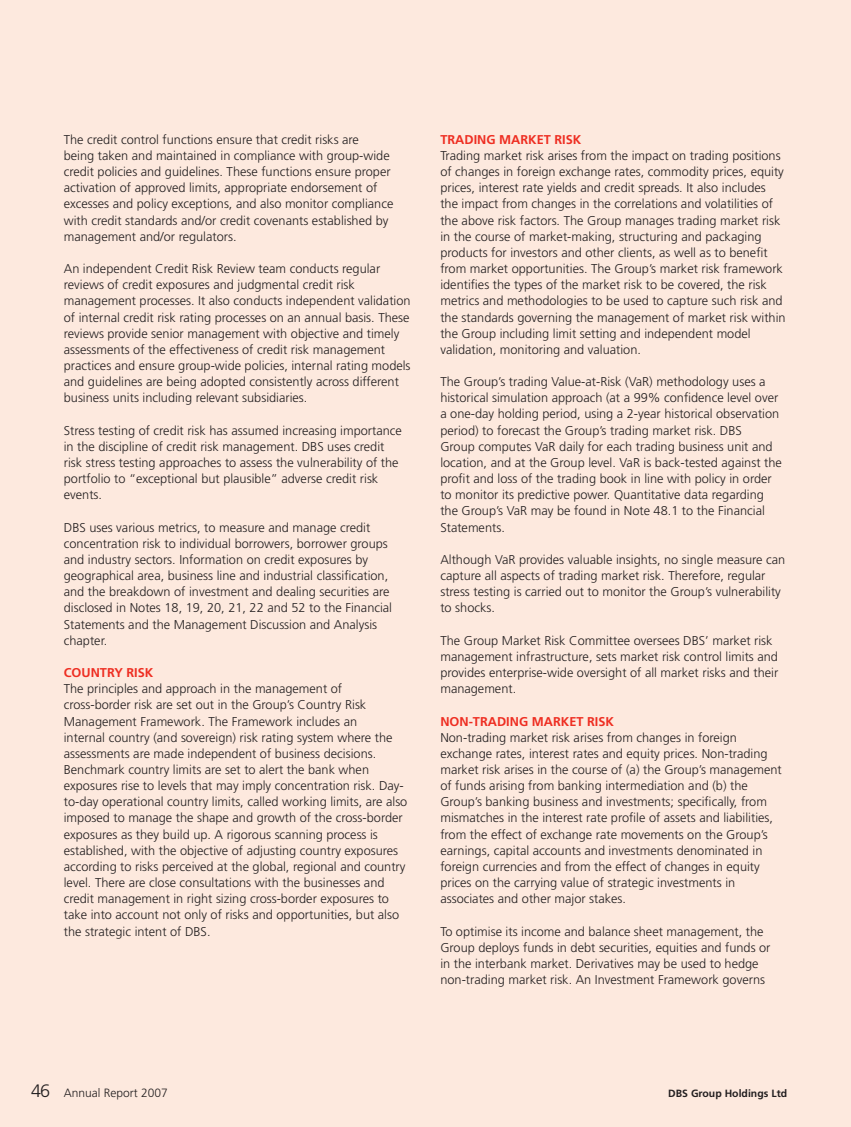
<style>
.page{position:relative;width:851px;height:1127px;background:#fff}
.page>*{position:absolute;margin:0;border:0;box-sizing:border-box;transform-origin:0 0}
.t1{font:300 12.75px/16.2px "Frutiger";color:#231f20}
.t2{font:700 12.75px "Frutiger";color:#ee2e22}
.t3{font:300 12px "Frutiger";color:#231f20}
.t4{font:700 10.5px "Frutiger";color:#231f20}
.s1{font-size:18px}
</style>
<div class="page">
<div style="left:0;top:0;width:850px;height:1127px;background:#fde9de"></div>
<hr style="left:850px;top:0;width:1px;height:1127px;background:#fde9de">
<p class="t1" style="left:64px;top:132px;width:331px">The credit control functions ensure that credit risks are<br>being taken and maintained in compliance with group-wide credit policies and guidelines. These functions ensure proper activation of approved limits, appropriate endorsement of excesses and policy exceptions, and also monitor compliance with credit standards and/or credit covenants established by management and/or regulators.</p>
<p class="t1" style="left:64px;top:261px;width:348px">An independent Credit Risk Review team conducts regular reviews of credit exposures and judgmental credit risk management processes. It also conducts independent validation of internal credit risk rating processes on an annual basis. These reviews provide senior management with objective and timely assessments of the effectiveness of credit risk management practices and ensure group-wide policies, internal rating models and guidelines are being adopted consistently across different business units including relevant subsidiaries.</p>
<p class="t1" style="left:64px;top:423px;width:339px">Stress testing of credit risk has assumed increasing importance in the discipline of credit risk management. DBS uses credit risk stress testing approaches to assess the vulnerability of the portfolio to “exceptional but plausible” adverse credit risk events.</p>
<p class="t1" style="left:64px;top:520px;width:330px">DBS uses various metrics, to measure and manage credit concentration risk to individual borrowers, borrower groups and industry sectors. Information on credit exposures by geographical area, business line and industrial classification, and the breakdown of investment and dealing securities are disclosed in Notes 18, 19, 20, 21, 22 and 52 to the Financial Statements and the Management Discussion and Analysis chapter.</p>
<p class="t2" style="left:64px;top:667px;width:91px">COUNTRY RISK</p>
<p class="t1" style="left:64px;top:682px;width:345px">The principles and approach in the management of cross-border risk are set out in the Group’s Country Risk Management Framework. The Framework includes an<br>internal country (and sovereign) risk rating system where the assessments are made independent of business decisions.<br>Benchmark country limits are set to alert the bank when exposures rise to levels that may imply concentration risk. Day&shy;to-day operational country limits, called working limits, are also imposed to manage the shape and growth of the cross-border exposures as they build up. A rigorous scanning process is established, with the objective of adjusting country exposures according to risks perceived at the global, regional and country level. There are close consultations with the businesses and credit management in right sizing cross-border exposures to take into account not only of risks and opportunities, but also the strategic intent of DBS.</p>
<p class="t2" style="left:440px;top:134px;width:142px">TRADING MARKET RISK</p>
<p class="t1" style="left:440px;top:148px;width:347px">Trading market risk arises from the impact on trading positions of changes in foreign exchange rates, commodity prices, equity prices, interest rate yields and credit spreads. It also includes the impact from changes in the correlations and volatilities of the above risk factors. The Group manages trading market risk in the course of market-making, structuring and packaging products for investors and other clients, as well as to benefit from market opportunities. The Group’s market risk framework identifies the types of the market risk to be covered, the risk metrics and methodologies to be used to capture such risk and the standards governing the management of market risk within the Group including limit setting and independent model validation, monitoring and valuation.</p>
<p class="t1" style="left:440px;top:375px;width:343px">The Group’s trading Value-at-Risk (VaR) methodology uses a historical simulation approach (at a 99% confidence level over a one-day holding period, using a 2-year historical observation period) to forecast the Group’s trading market risk. DBS<br>Group computes VaR daily for each trading business unit and location, and at the Group level. VaR is back-tested against the profit and loss of the trading book in line with policy in order to monitor its predictive power. Quantitative data regarding the Group’s VaR may be found in Note 48.1 to the Financial Statements.</p>
<p class="t1" style="left:440px;top:552px;width:346px">Although VaR provides valuable insights, no single measure can capture all aspects of trading market risk. Therefore, regular stress testing is carried out to monitor the Group’s vulnerability to shocks.</p>
<p class="t1" style="left:440px;top:633px;width:339px">The Group Market Risk Committee oversees DBS’ market risk management infrastructure, sets market risk control limits and provides enterprise-wide oversight of all market risks and their management.</p>
<p class="t2" style="left:440px;top:716px;width:175px">NON-TRADING MARKET RISK</p>
<p class="t1" style="left:440px;top:730px;width:343px">Non-trading market risk arises from changes in foreign exchange rates, interest rates and equity prices. Non-trading market risk arises in the course of (a) the Group’s management of funds arising from banking intermediation and (b) the Group’s banking business and investments; specifically, from mismatches in the interest rate profile of assets and liabilities, from the effect of exchange rate movements on the Group’s earnings, capital accounts and investments denominated in foreign currencies and from the effect of changes in equity prices on the carrying value of strategic investments in associates and other major stakes.</p>
<p class="t1" style="left:440px;top:924px;width:331px">To optimise its income and balance sheet management, the Group deploys funds in debt securities, equities and funds or in the interbank market. Derivatives may be used to hedge non-trading market risk. An Investment Framework governs</p>
<p class="t3" style="left:31px;top:1087px;width:138px"><span class="s1">46</span> Annual Report 2007</p>
<p class="t4" style="left:668px;top:1089px;width:120px">DBS Group Holdings Ltd</p>
</div>
